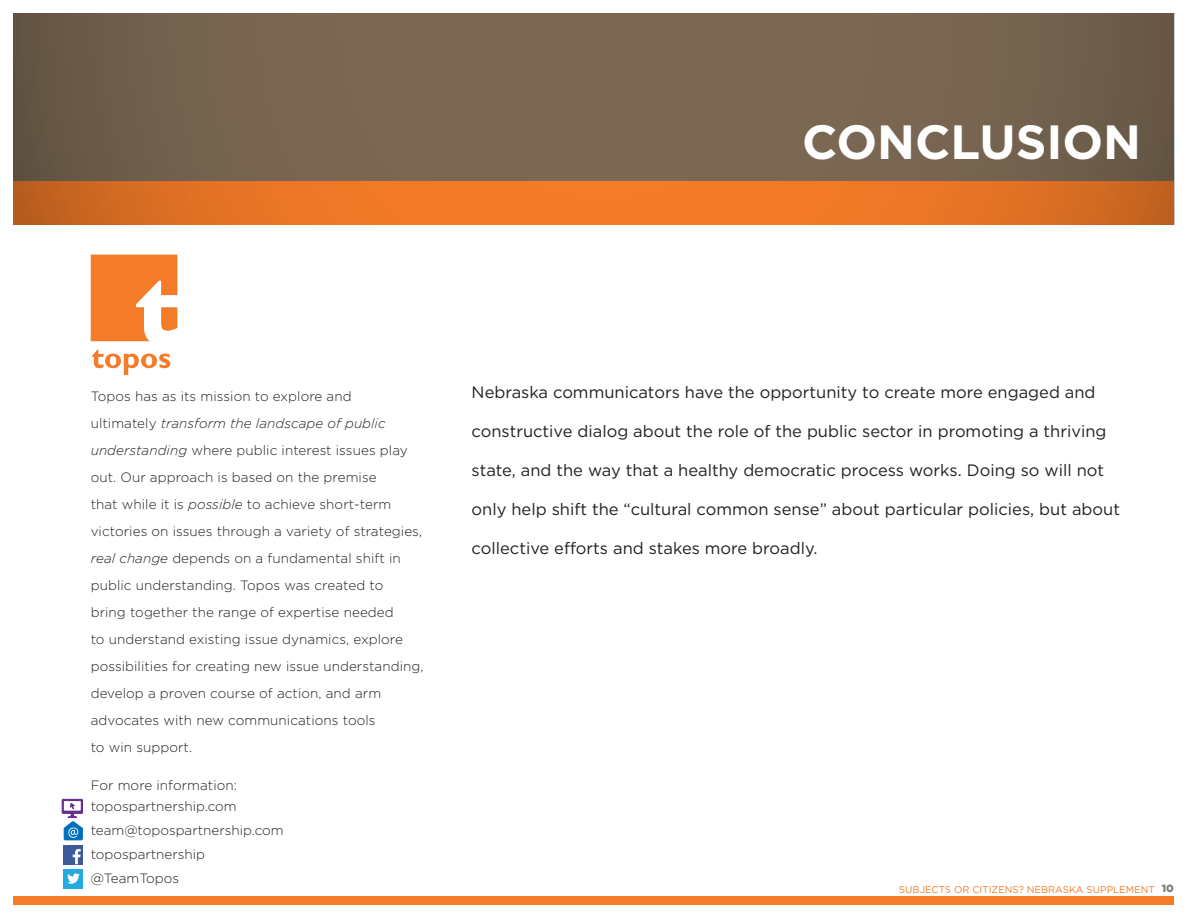
<style>
.page{position:relative;width:1188px;height:918px;background:#fff}
.page>*{position:absolute;margin:0;border:0;box-sizing:border-box;transform-origin:0 0}
.t1{font:700 48px "Gotham";color:#fff}
.Intro{font:16.5px "Gotham";color:#231f20}
.Copy{font:300 13.5px/27px "Gotham";letter-spacing:.005em;color:#231f20}
.t2{font:900 10.5px "Gotham";color:#7c7c71}
.t3{font:9.75px "Gotham";color:#f47b28}
.s1{font-style:italic}
</style>
<div class="page">
<div style="left:14px;top:896px;width:1160px;height:8px;background:#f47b28"></div>
<svg style="left:14px;top:14px;width:1160px;height:211px;background:#8d6747"></svg>
<svg style="left:91px;top:255px;width:86px;height:86px"></svg>
<svg style="left:92px;top:349px;width:78px;height:26px"></svg>
<div style="left:64px;top:869px;width:19px;height:19px;background:#24aae1"></div>
<svg style="left:67px;top:873px;width:13px;height:11px"></svg>
<div style="left:64px;top:845px;width:19px;height:19px;background:#3c5a99"></div>
<svg style="left:73px;top:849px;width:8px;height:15px"></svg>
<svg style="left:62px;top:799px;width:21px;height:41px"></svg>
<p class="t1" style="left:802px;top:114px;width:341px">CONCLUSION</p>
<p class="Copy" style="left:91px;top:383px;width:334px">Topos has as its mission to explore and<br>ultimately <span class="s1">transform the landscape of public understanding</span> where public interest issues play out. Our approach is based on the premise<br>that while it is <span class="s1">possible</span> to achieve short-term victories on issues through a variety of strategies, <span class="s1">real change</span> depends on a fundamental shift in public understanding. Topos was created to<br>bring together the range of expertise needed<br>to understand existing issue dynamics, explore possibilities for creating new issue understanding, develop a proven course of action, and arm advocates with new communications tools<br>to win support.</p>
<p class="Copy" style="left:91px;top:774px;width:148px;line-height:21px">For more information: topospartnership.com</p>
<p class="Copy" style="left:91px;top:816px;width:194px">team@topospartnership.com</p>
<p class="Copy" style="left:91px;top:840px;width:116px">topospartnership</p>
<p class="Copy" style="left:91px;top:864px;width:90px">@TeamTopos</p>
<p class="Intro" style="left:472px;top:383px;width:625px">Nebraska communicators have the opportunity to create more engaged and</p>
<p class="Intro" style="left:472px;top:422px;width:636px">constructive dialog about the role of the public sector in promoting a thriving</p>
<p class="Intro" style="left:472px;top:461px;width:634px">state, and the way that a healthy democratic process works. Doing so will not</p>
<p class="Intro" style="left:472px;top:500px;width:650px">only help shift the “cultural common sense” about particular policies, but about</p>
<p class="Intro" style="left:472px;top:539px;width:347px">collective efforts and stakes more broadly.</p>
<p class="t2" style="left:1162px;top:883px;width:14px">10</p>
<p class="t3" style="left:899px;top:884px;width:257px">SUBJECTS OR CITIZENS? NEBRASKA SUPPLEMENT</p>
</div>
